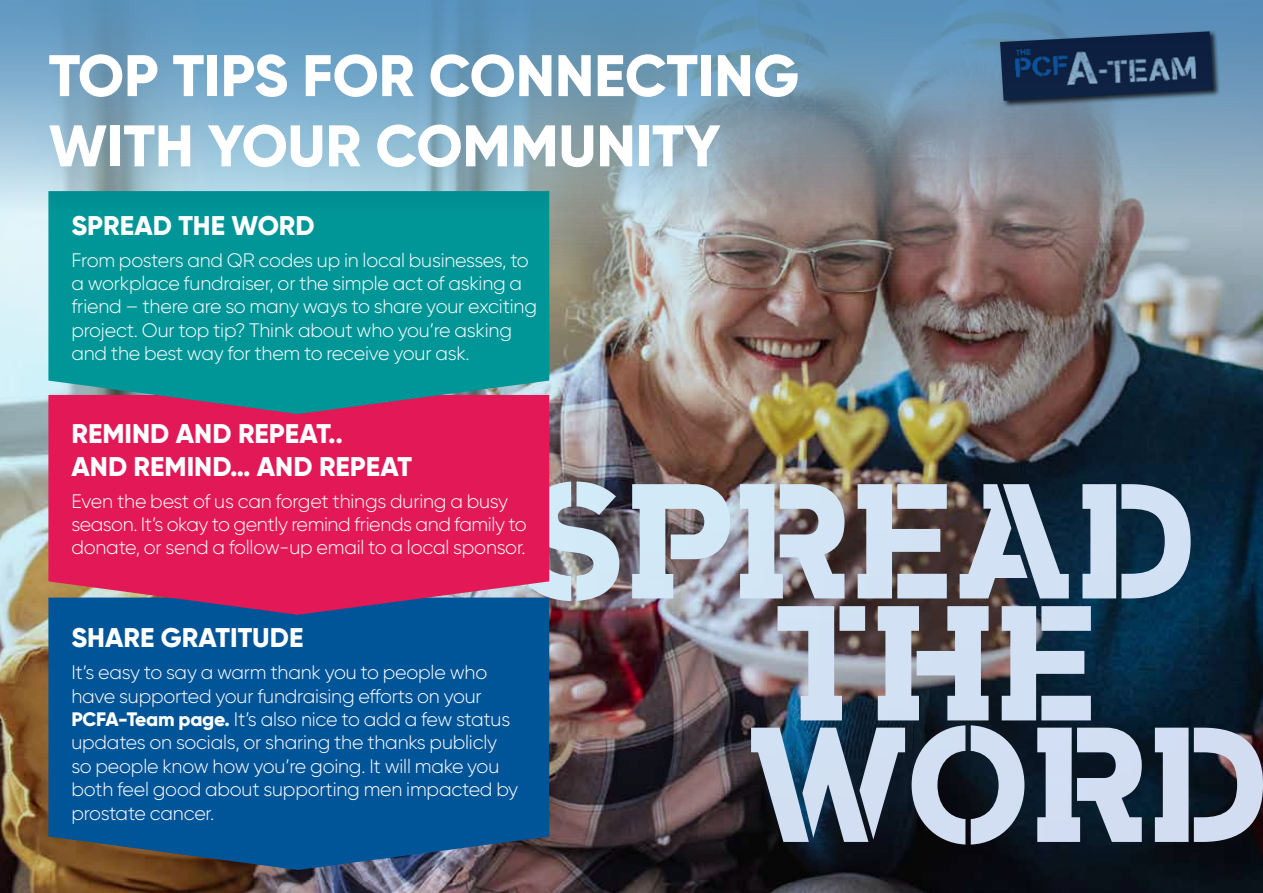
<style>
.page{position:relative;width:1263px;height:893px;background:#fff}
.page>*{position:absolute;margin:0;border:0;box-sizing:border-box;transform-origin:0 0}
.t1{font:163.5px/121.8px "Arkibal Serif Stencil Heavy";letter-spacing:-.01em;color:#fff;scale:.9 1}
.t2{font:800 58.5px/70.2px "Gilroy";color:#fff}
.t3{font:800 27px/32.4px "Gilroy";color:#fff}
.t4{font:300 19.5px/23.4px "Gilroy";letter-spacing:-.01em;color:#fff}
.s1{font-weight:800}
</style>
<div class="page">
<img style="left:0;top:214px;width:1263px;height:679px">
<div style="left:48px;top:615px;width:501px;height:255px;background:#005498"></div>
<svg style="left:48px;top:414px;width:501px;height:201px;background:#d21f5c"></svg>
<svg style="left:48px;top:214px;width:501px;height:200px;background:#118e94"></svg>
<svg style="left:0;top:0;width:1263px;height:214px;background:#719ab2"></svg>
<h2 class="t2" style="left:49px;top:40px;width:752px">TOP TIPS FOR CONNECTING<br>WITH YOUR COMMUNITY</h2>
<h3 class="t3" style="left:72px;top:209px;width:245px">SPREAD THE WORD</h3>
<p class="t4" style="left:71px;top:248px;width:467px">From posters and QR codes up in local businesses, to a workplace fundraiser, or the simple act of asking a friend – there are so many ways to share your exciting project. Our top tip? Think about who you’re asking and the best way for them to receive your ask.</p>
<h3 class="t3" style="left:72px;top:417px;width:342px">REMIND AND REPEAT..<br>AND REMIND… AND REPEAT</h3>
<p class="t4" style="left:71px;top:489px;width:457px">Even the best of us can forget things during a busy season. It’s okay to gently remind friends and family to donate, or send a follow-up email to a local sponsor.</p>
<h1 class="t1" style="left:744px;top:472px;width:586px;text-indent:-220px">SPREAD<br>THE<br>WORD</h1>
<h3 class="t3" style="left:72px;top:621px;width:233px">SHARE GRATITUDE</h3>
<p class="t4" style="left:71px;top:660px;width:448px">It’s easy to say a warm thank you to people who have supported your fundraising efforts on your <span class="s1">PCFA-Team page.</span> It’s also nice to add a few status updates on socials, or sharing the thanks publicly so people know how you’re going. It will make you both feel good about supporting men impacted by prostate cancer.</p>
</div>
